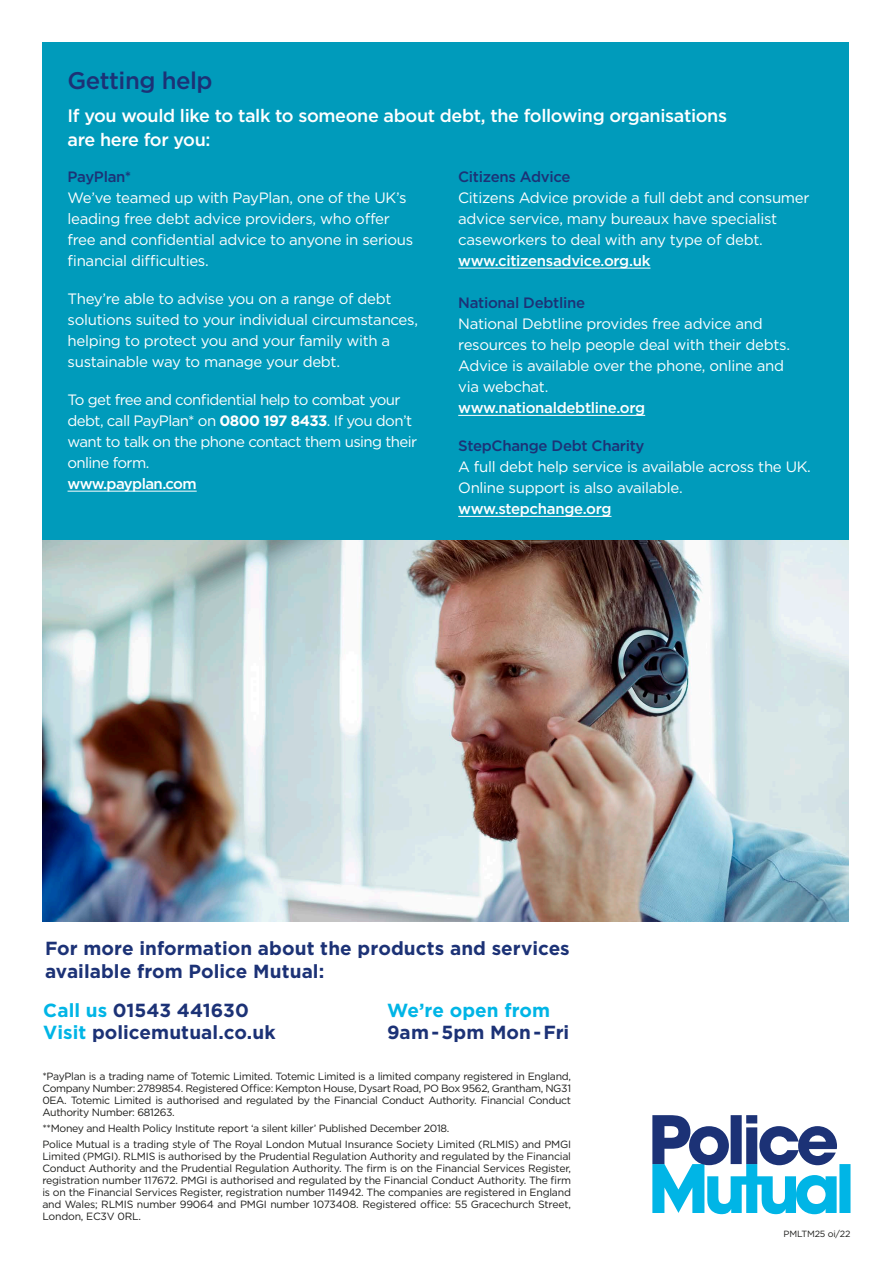
<style>
.page{position:relative;width:893px;height:1263px;background:#fff}
.page>*{position:absolute;margin:0;border:0;box-sizing:border-box;transform-origin:0 0}
.t1{font:500 24px "Gotham";letter-spacing:-.02em;color:#1c3276}
.t2{font:700 18.9px/22px "Gotham";letter-spacing:.005em;color:#1c3276}
.t3{font:700 18.9px "Gotham";letter-spacing:.005em;color:#00b5e6}
.t4{font:500 18px/24px "Gotham";letter-spacing:-.02em;color:#fff}
.t5{font:15px/21px "Gotham";letter-spacing:-.02em;color:#fff}
.t6{font:15px/21px "Gotham";letter-spacing:-.04em;color:#fff}
.t7{font:500 15px "Gotham";letter-spacing:-.02em;color:#fff}
.t8{font:500 15px "Gotham";letter-spacing:-.02em;color:#1c3276}
.t9{font:500 15px "Gotham";letter-spacing:-.04em;color:#fff}
.t10{font:10.5px/12px "Gotham";letter-spacing:-.03em;color:#1d1d1b;text-align:justify}
.t11{font:9px "Gotham";letter-spacing:-.02em;color:#1d1d1b}
.s1{font-weight:700}
.s2{color:#00b5e6}
</style>
<div class="page">
<svg style="left:652px;top:1115px;width:198px;height:99px"></svg>
<div style="left:42px;top:43px;width:807px;height:498px;background:#009bbb"></div>
<hr style="left:68px;top:491px;width:129px;height:1px;background:#fff">
<hr style="left:458px;top:268px;width:192px;height:1px;background:#fff">
<hr style="left:458px;top:415px;width:187px;height:1px;background:#fff">
<hr style="left:458px;top:516px;width:153px;height:1px;background:#fff">
<img style="left:42px;top:541px;width:807px;height:380px">
<h1 class="t1" style="left:68px;top:67px;width:147px">Getting help</h1>
<h3 class="t4" style="left:68px;top:103px;width:661px">If you would like to talk to someone about debt, the following organisations are here for you:</h3>
<h3 class="t8" style="left:68px;top:168px;width:65px">PayPlan*</h3>
<h3 class="t5" style="left:68px;top:187px;width:347px">We’ve teamed up with PayPlan, one of the UK’s leading free debt advice providers, who offer free and confidential advice to anyone in serious financial difficulties.</h3>
<h3 class="t5" style="left:68px;top:288px;width:352px">They’re able to advise you on a range of debt solutions suited to your individual circumstances, helping to protect you and your family with a sustainable way to manage your debt.</h3>
<h3 class="t6" style="left:68px;top:389px;width:351px">To get free and confidential help to combat your debt, call PayPlan* on <span class="s1">0800 197 8433</span>. If you don’t want to talk on the phone contact them using their online form.</h3>
<h3 class="t9" style="left:68px;top:475px;width:131px">www.payplan.com</h3>
<h3 class="t8" style="left:458px;top:168px;width:114px">Citizens Advice</h3>
<h3 class="t5" style="left:458px;top:187px;width:353px">Citizens Advice provide a full debt and consumer advice service, many bureaux have specialist caseworkers to deal with any type of debt.</h3>
<h3 class="t7" style="left:458px;top:252px;width:194px">www.citizensadvice.org.uk</h3>
<h3 class="t8" style="left:458px;top:295px;width:128px">National Debtline</h3>
<h3 class="t5" style="left:458px;top:313px;width:333px">National Debtline provides free advice and resources to help people deal with their debts.<br>Advice is available over the phone, online and via webchat.</h3>
<h3 class="t7" style="left:458px;top:400px;width:188px">www.nationaldebtline.org</h3>
<h3 class="t8" style="left:458px;top:438px;width:188px">StepChange Debt Charity</h3>
<h3 class="t5" style="left:458px;top:456px;width:354px">A full debt help service is available across the UK.<br>Online support is also available.</h3>
<h3 class="t7" style="left:458px;top:501px;width:155px">www.stepchange.org</h3>
<h2 class="t2" style="left:45px;top:937px;width:526px;line-height:22.5px">For more information about the products and services available from Police Mutual:</h2>
<h2 class="t2" style="left:43px;top:999px;width:234px"><span class="s2">Call us</span> 01543 441630<br><span class="s2">Visit</span> policemutual.co.uk</h2>
<h2 class="t3" style="left:387px;top:999px;width:165px">We’re open from</h2>
<h2 class="t2" style="left:387px;top:1021px;width:184px">9am-5pm Mon-Fri</h2>
<p class="t10" style="left:42px;top:1070px;width:530px">*PayPlan is a trading name of Totemic Limited. Totemic Limited is a limited company registered in England, Company Number: 2789854. Registered Office: Kempton House, Dysart Road, PO Box 9562, Grantham, NG31<br>0EA. Totemic Limited is authorised and regulated by the Financial Conduct Authority. Financial Conduct Authority Number: 681263.</p>
<p class="t10" style="left:42px;top:1120px;width:530px;line-height:16.2px">**Money and Health Policy Institute report ‘a silent killer’ Published December 2018.<br>Police Mutual is a trading style of The Royal London Mutual Insurance Society Limited (RLMIS) and PMGI</p>
<p class="t10" style="left:42px;top:1150px;width:530px">Limited (PMGI). RLMIS is authorised by the Prudential Regulation Authority and regulated by the Financial Conduct Authority and the Prudential Regulation Authority. The firm is on the Financial Services Register, registration number 117672. PMGI is authorised and regulated by the Financial Conduct Authority. The firm is on the Financial Services Register, registration number 114942. The companies are registered in England and Wales; RLMIS number 99064 and PMGI number 1073408. Registered office: 55 Gracechurch Street, London, EC3V 0RL.</p>
<p class="t11" style="left:783px;top:1228px;width:68px">PMLTM25 oi/22</p>
</div>
